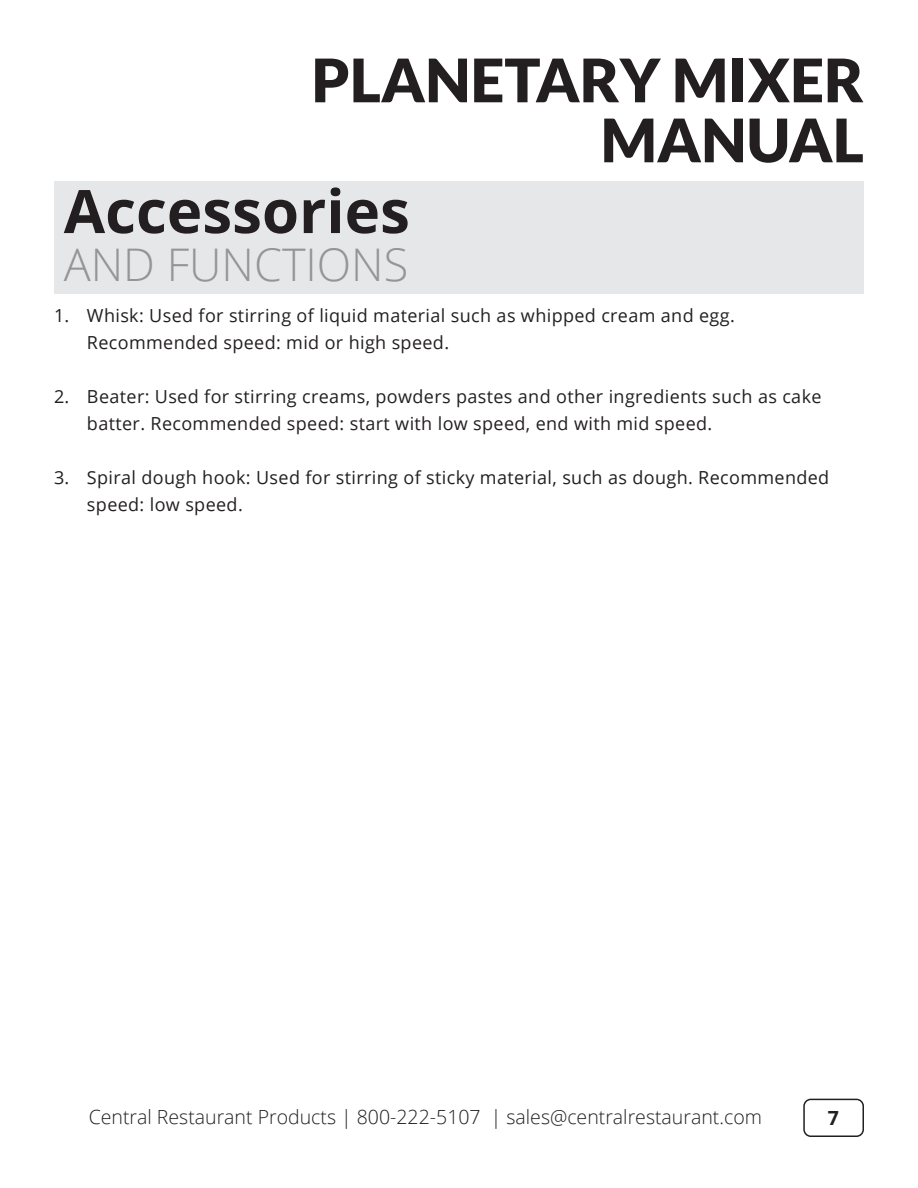
<style>
.page{position:relative;width:918px;height:1188px;background:#fff}
.page>*{position:absolute;margin:0;border:0;box-sizing:border-box;transform-origin:0 0}
.t1{font:900 60px/60px "Lato";color:#231f20;text-align:right}
.t2{font:700 60px "Open Sans";color:#231f20}
.t3{font:300 45px "Open Sans";color:#939598}
.t4{font:300 19.5px "Open Sans";color:#231f20}
.t5{font:700 19.5px "Open Sans";color:#231f20}
.t6{font:18px "Open Sans";letter-spacing:.02em;color:#231f20}
</style>
<div class="page">
<div style="left:803px;top:1099px;width:61px;height:38px;border:2px solid #231f20;border-radius:7px"></div>
<div style="left:54px;top:181px;width:810px;height:112px;background:#e6e7e9"></div>
<h1 class="t1" style="left:312px;top:49px;width:554px">PLANETARY MIXER<br>MANUAL</h1>
<p class="t2" style="left:64px;top:169px;width:348px">Accessories</p>
<p class="t3" style="left:64px;top:234px;width:346px">AND FUNCTIONS</p>
<p class="t6" style="left:54px;top:303px;width:682px">1. Whisk: Used for stirring of liquid material such as whipped cream and egg.</p>
<p class="t6" style="left:87px;top:330px;width:364px">Recommended speed: mid or high speed.</p>
<p class="t6" style="left:54px;top:384px;width:769px">2. Beater: Used for stirring creams, powders pastes and other ingredients such as cake</p>
<p class="t6" style="left:87px;top:411px;width:627px">batter. Recommended speed: start with low speed, end with mid speed.</p>
<p class="t6" style="left:54px;top:465px;width:777px">3. Spiral dough hook: Used for stirring of sticky material, such as dough. Recommended</p>
<p class="t6" style="left:87px;top:492px;width:157px">speed: low speed.</p>
<p class="t4" style="left:89px;top:1104px;width:675px">Central Restaurant Products | 800-222-5107 | sales@centralrestaurant.com</p>
<p class="t5" style="left:828px;top:1104px;width:13px">7</p>
</div>
